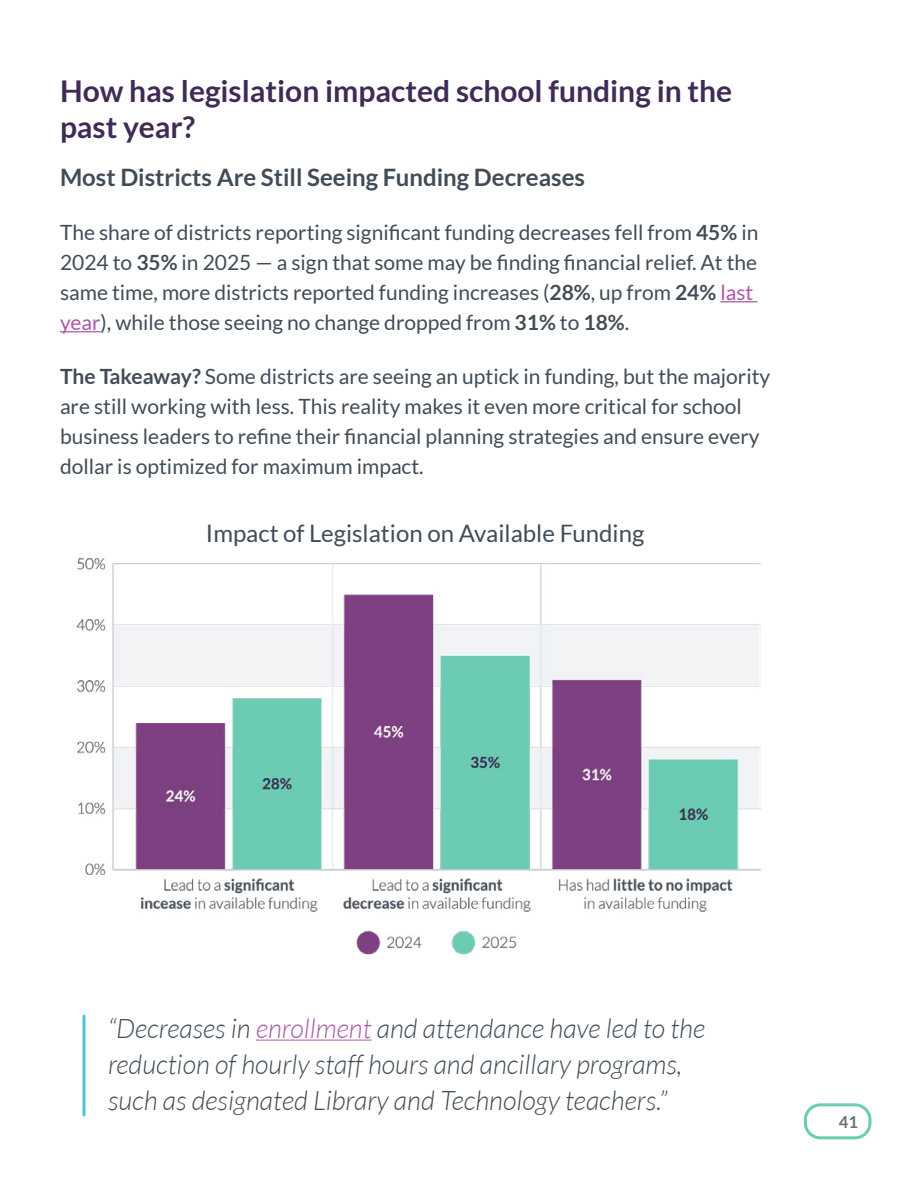
<style>
.page{position:relative;width:918px;height:1188px;background:#fff}
.page>*{position:absolute;margin:0;border:0;box-sizing:border-box;transform-origin:0 0}
.t1{font:700 30px/36px "Lato";color:#402b56}
.t2{font:italic 300 27px/36px "Lato";color:#414c56}
.t3{font:700 24px "Lato";color:#414c56}
.t4{font:24px "Lato";color:#414c56}
.t5{font:21px/30px "Lato";color:#414c56}
.t6{font:700 16.5px "Lato";color:#65727d}
.s1{font-weight:700}
.s2{color:#aa59a9}
</style>
<div class="page">
<div style="left:804px;top:1103px;width:67px;height:36px;border:3px solid #6bccb3;border-radius:15px"></div>
<hr style="left:720px;top:301px;width:37px;height:1px;background:#aa59a9">
<hr style="left:60px;top:331px;width:41px;height:1px;background:#aa59a9">
<img style="left:76px;top:557px;width:685px;height:398px">
<svg style="left:82px;top:1016px;width:4px;height:99px"></svg>
<hr style="left:256px;top:1040px;width:116px;height:1px;background:#aa59a9">
<h1 class="t1" style="left:60px;top:73px;width:674px">How has legislation impacted school funding in the past year?</h1>
<p class="t3" style="left:60px;top:164px;width:527px">Most Districts Are Still Seeing Funding Decreases</p>
<p class="t5" style="left:60px;top:218px;width:700px">The share of districts reporting significant funding decreases fell from <span class="s1">45%</span> in 2024 to <span class="s1">35%</span> in 2025 — a sign that some may be finding financial relief. At the same time, more districts reported funding increases (<span class="s1">28%</span>, up from <span class="s1">24%</span> <span class="s2">last year</span>), while those seeing no change dropped from <span class="s1">31%</span> to <span class="s1">18%</span>.</p>
<p class="t5" style="left:60px;top:362px;width:712px"><span class="s1">The Takeaway?</span> Some districts are seeing an uptick in funding, but the majority are still working with less. This reality makes it even more critical for school business leaders to refine their financial planning strategies and ensure every dollar is optimized for maximum impact.</p>
<p class="t4" style="left:206px;top:520px;width:440px">Impact of Legislation on Available Funding</p>
<p class="t2" style="left:108px;top:1011px;width:599px">“Decreases in <span class="s2">enrollment</span> and attendance have led to the reduction of hourly staff hours and ancillary programs, such as designated Library and Technology teachers.”</p>
<p class="t6" style="left:839px;top:1113px;width:21px">41</p>
</div>
